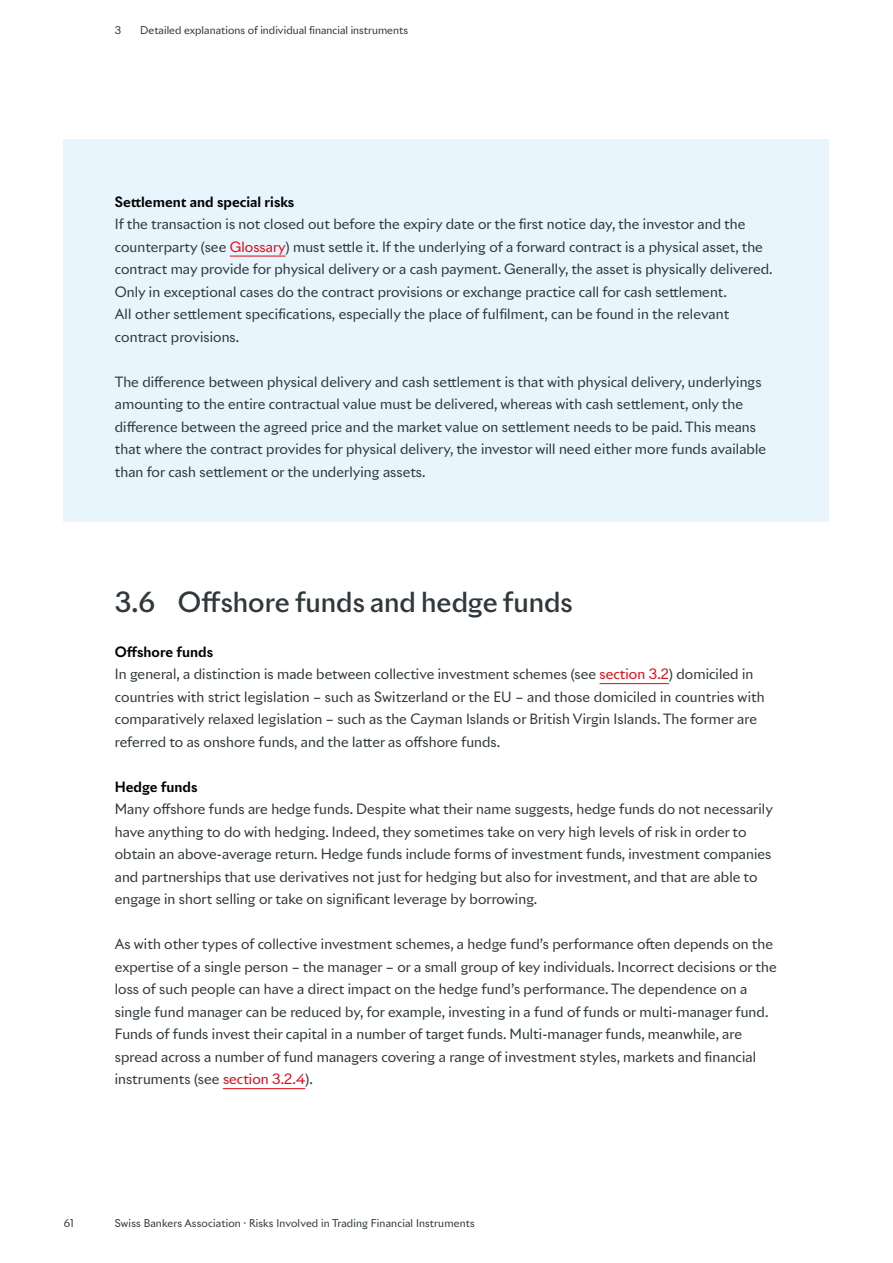
<style>
.page{position:relative;width:893px;height:1263px;background:#fff}
.page>*{position:absolute;margin:0;border:0;box-sizing:border-box;transform-origin:0 0}
.t1{font:500 27px "Riviera Nights";color:#30383b}
.t2{font:13.8px/22.5px "Riviera Nights";letter-spacing:.005em;color:#30383b}
.t3{font:700 13.8px "Riviera Nights";color:#000}
.t4{font:10.5px "Riviera Nights";letter-spacing:.005em;color:#30383b}
.s1{color:#e30613}
.s2{font-weight:700;color:#000}
</style>
<div class="page">
<div style="left:64px;top:139px;width:765px;height:383px;background:#e8f5fc"></div>
<hr style="left:230px;top:256px;width:56px;height:1px;background:#e30613">
<hr style="left:600px;top:683px;width:69px;height:1px;background:#e30613">
<hr style="left:223px;top:1088px;width:82px;height:1px;background:#e30613">
<p class="t4" style="left:115px;top:23px;width:8px">3</p>
<p class="t4" style="left:140px;top:23px;width:269px">Detailed explanations of individual financial instruments</p>
<p class="t3" style="left:115px;top:193px;width:181px">Settlement and special risks</p>
<p class="t2" style="left:115px;top:213px;width:659px">If the transaction is not closed out before the expiry date or the first notice day, the investor and the counterparty (see <span class="s1">Glossary</span>) must settle it. If the underlying of a forward contract is a physical asset, the contract may provide for physical delivery or a cash payment. Generally, the asset is physically delivered.<br>Only in exceptional cases do the contract provisions or exchange practice call for cash settlement.<br>All other settlement specifications, especially the place of fulfilment, can be found in the relevant contract provisions.</p>
<p class="t2" style="left:115px;top:370px;width:653px">The difference between physical delivery and cash settlement is that with physical delivery, underlyings amounting to the entire contractual value must be delivered, whereas with cash settlement, only the difference between the agreed price and the market value on settlement needs to be paid. This means that where the contract provides for physical delivery, the investor will need either more funds available than for cash settlement or the underlying assets.</p>
<h1 class="t1" style="left:115px;top:584px;width:460px">3.6 Offshore funds and hedge funds</h1>
<p class="t2" style="left:115px;top:640px;width:651px"><span class="s2">Offshore funds<br></span>In general, a distinction is made between collective investment schemes (see <span class="s1">section 3.2</span>) domiciled in countries with strict legislation – such as Switzerland or the EU – and those domiciled in countries with comparatively relaxed legislation – such as the Cayman Islands or British Virgin Islands. The former are referred to as onshore funds, and the latter as offshore funds.</p>
<p class="t3" style="left:115px;top:778px;width:84px">Hedge funds</p>
<p class="t2" style="left:115px;top:798px;width:660px">Many offshore funds are hedge funds. Despite what their name suggests, hedge funds do not necessarily have anything to do with hedging. Indeed, they sometimes take on very high levels of risk in order to obtain an above-average return. Hedge funds include forms of investment funds, investment companies and partnerships that use derivatives not just for hedging but also for investment, and that are able to engage in short selling or take on significant leverage by borrowing.</p>
<p class="t2" style="left:115px;top:933px;width:663px">As with other types of collective investment schemes, a hedge fund’s performance often depends on the expertise of a single person – the manager – or a small group of key individuals. Incorrect decisions or the loss of such people can have a direct impact on the hedge fund’s performance. The dependence on a single fund manager can be reduced by, for example, investing in a fund of funds or multi-manager fund.<br>Funds of funds invest their capital in a number of target funds. Multi-manager funds, meanwhile, are spread across a number of fund managers covering a range of investment styles, markets and financial instruments (see <span class="s1">section 3.2.4</span>).</p>
<p class="t4" style="left:64px;top:1217px;width:12px">61</p>
<p class="t4" style="left:115px;top:1217px;width:361px">Swiss Bankers Association · Risks Involved in Trading Financial Instruments</p>
</div>
